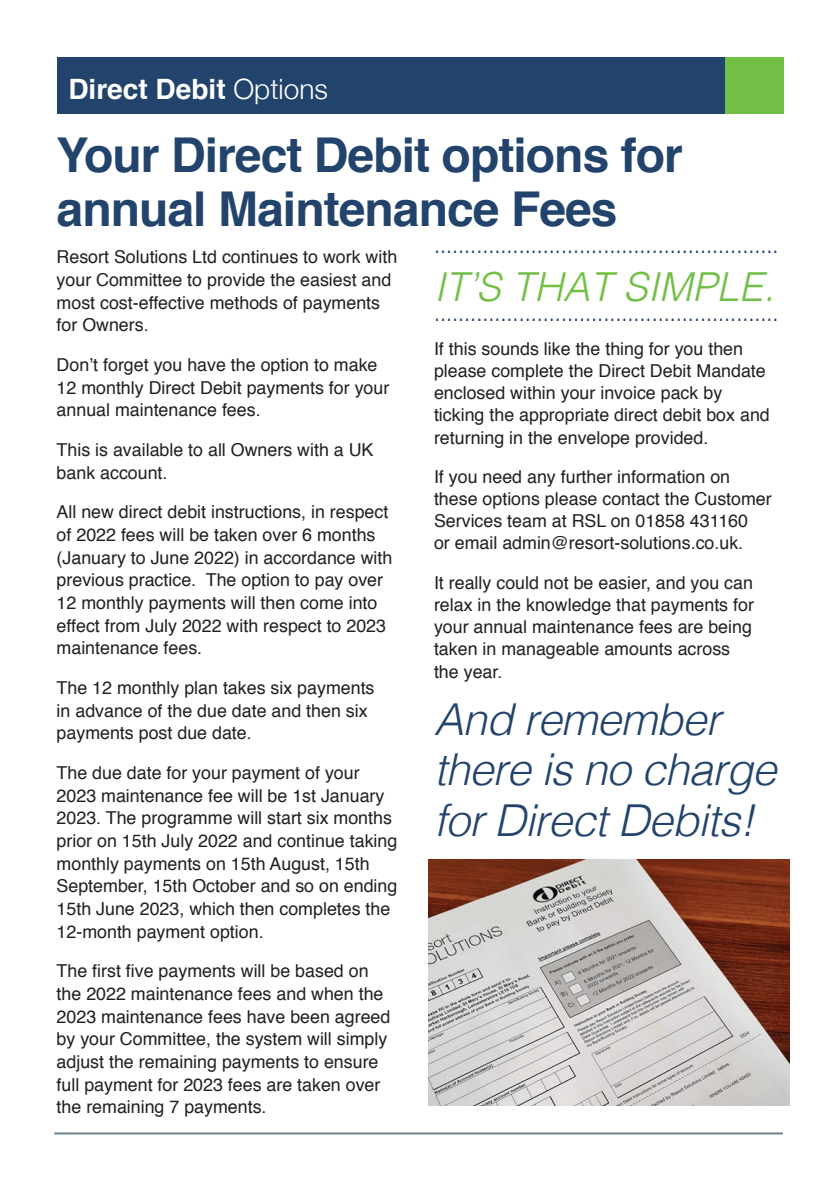
<style>
.page{position:relative;width:840px;height:1191px;background:#fff}
.page>*{position:absolute;margin:0;border:0;box-sizing:border-box;transform-origin:0 0}
.t1{font:700 48px/54px "Helvetica";letter-spacing:-.02em;color:#22436b}
.t2{font:italic 300 44px/50.2px "Helvetica";letter-spacing:-.02em;color:#22436b}
.t3{font:italic 300 40px "Helvetica";color:#71bf45}
.t4{font:700 28px "Helvetica";color:#fff}
.t5{font:300 22px "Helvetica Neue";color:#22436b}
.t6{font:17.8px/22.6px "Helvetica";color:#231f20}
.s1{font-family:"Helvetica Neue";font-weight:300}
</style>
<div class="page">
<hr style="left:54px;top:1132px;width:728px;height:2px;background:#6a8092">
<div style="left:57px;top:57px;width:726px;height:56px;background:#22436b"></div>
<div style="left:726px;top:57px;width:57px;height:56px;background:#71bf45"></div>
<img style="left:428px;top:859px;width:361px;height:247px">
<div style="left:725px;top:57px;width:56px;height:56px;background:#71bf45"></div>
<h3 class="t4" style="left:68px;top:67px;width:261px">Direct Debit <span class="s1">Options</span></h3>
<h1 class="t1" style="left:57px;top:129px;width:627px">Your Direct Debit options for annual Maintenance Fees</h1>
<p class="t6" style="left:57px;top:245px;width:342px">Resort Solutions Ltd continues to work with your Committee to provide the easiest and most cost-effective methods of payments for Owners.</p>
<p class="t6" style="left:57px;top:353px;width:334px">Don’t forget you have the option to make<br>12 monthly Direct Debit payments for your annual maintenance fees.</p>
<p class="t6" style="left:57px;top:438px;width:318px">This is available to all Owners with a UK bank account.</p>
<p class="t6" style="left:57px;top:500px;width:337px">All new direct debit instructions, in respect of 2022 fees will be taken over 6 months (January to June 2022) in accordance with previous practice. The option to pay over 12 monthly payments will then come into effect from July 2022 with respect to 2023 maintenance fees.</p>
<p class="t6" style="left:57px;top:676px;width:319px">The 12 monthly plan takes six payments in advance of the due date and then six payments post due date.</p>
<p class="t6" style="left:57px;top:761px;width:342px">The due date for your payment of your 2023 maintenance fee will be 1st January 2023. The programme will start six months prior on 15th July 2022 and continue taking monthly payments on 15th August, 15th September, 15th October and so on ending 15th June 2023, which then completes the 12-month payment option.</p>
<p class="t6" style="left:57px;top:959px;width:335px">The first five payments will be based on the 2022 maintenance fees and when the 2023 maintenance fees have been agreed by your Committee, the system will simply adjust the remaining payments to ensure full payment for 2023 fees are taken over the remaining 7 payments.</p>
<p class="t5" style="left:434px;top:227px;width:346px">.........................................................</p>
<h3 class="t3" style="left:434px;top:252px;width:342px">IT’S THAT SIMPLE.</h3>
<p class="t5" style="left:434px;top:295px;width:346px">.........................................................</p>
<p class="t6" style="left:434px;top:337px;width:337px">If this sounds like the thing for you then please complete the Direct Debit Mandate enclosed within your invoice pack by ticking the appropriate direct debit box and returning in the envelope provided.</p>
<p class="t6" style="left:434px;top:465px;width:339px">If you need any further information on these options please contact the Customer Services team at RSL on 01858 431160<br>or email admin@resort-solutions.co.uk.</p>
<p class="t6" style="left:434px;top:571px;width:321px">It really could not be easier, and you can relax in the knowledge that payments for your annual maintenance fees are being taken in manageable amounts across the year.</p>
<h2 class="t2" style="left:434px;top:691px;width:344px">And remember there is no charge for Direct Debits!</h2>
</div>
